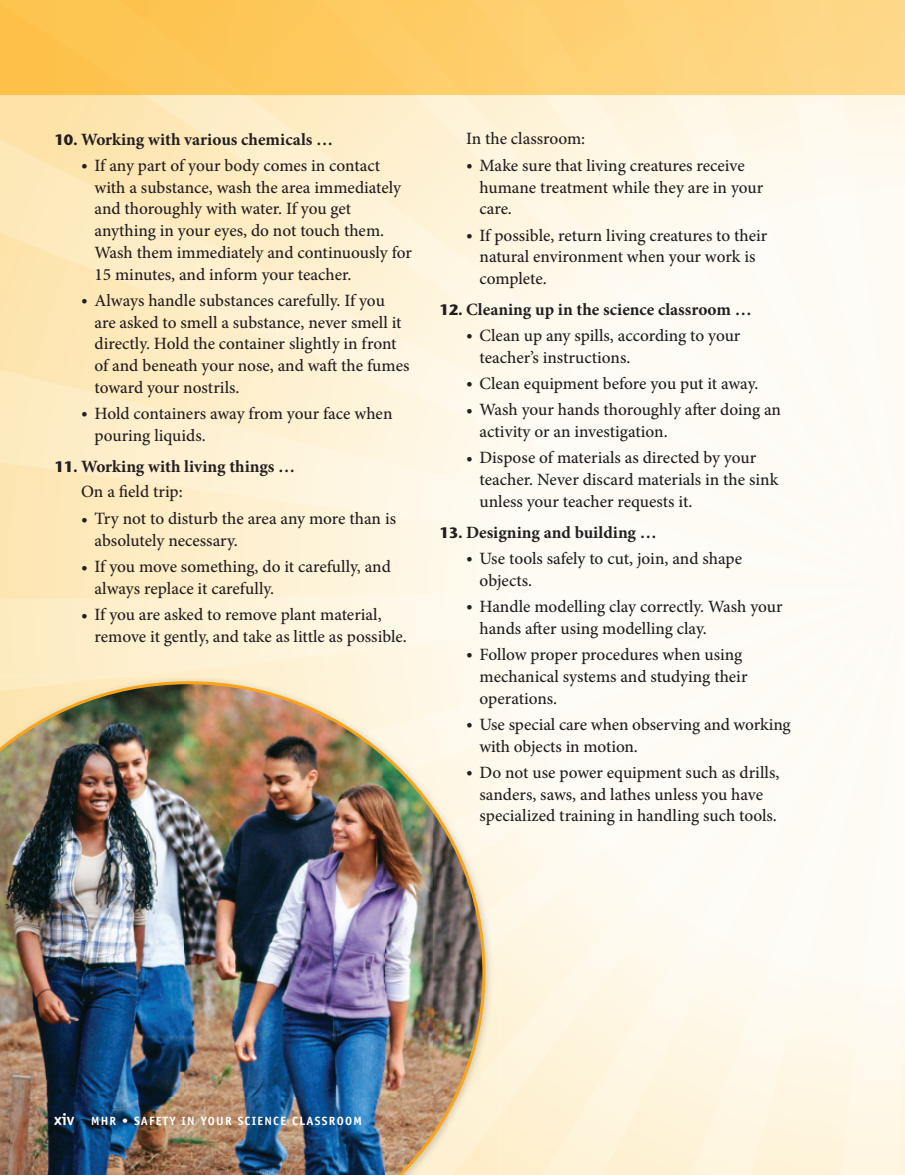
<style>
.page{position:relative;width:905px;height:1175px;background:#fff}
.page>*{position:absolute;margin:0;border:0;box-sizing:border-box;transform-origin:0 0}
.t1{font:500 17.25px/21.8px "Minion Pro";color:#231f20}
.t2{font:700 17.25px/25.5px "Minion Pro";color:#231f20}
.t3{font:700 12px "Officina Sans";letter-spacing:.1em;color:#fff}
.s1{font-family:"Stone Sans";font-size:15px}
.s2{font-weight:500}
.s3{font-size:16.5px}
</style>
<div class="page">
<img style="left:0;top:94px;width:24px;height:582px">
<img style="left:24px;top:94px;width:725px;height:359px">
<img style="left:0;top:0;width:904px;height:94px">
<img style="left:485px;top:833px;width:14px;height:341px">
<img style="left:0;top:681px;width:485px;height:493px">
<p class="t2" style="left:54px;top:128px;width:280px"><span class="s1">10.</span> Working with various chemicals …</p>
<p class="t1" style="left:94px;top:156px;width:319px;text-indent:-13px">• If any part of your body comes in contact with a substance, wash the area immediately and thoroughly with water. If you get anything in your eyes, do not touch them.<br>Wash them immediately and continuously for 15 minutes, and inform your teacher.</p>
<p class="t1" style="left:94px;top:291px;width:316px;text-indent:-13px">• Always handle substances carefully. If you are asked to smell a substance, never smell it directly. Hold the container slightly in front of and beneath your nose, and waft the fumes toward your nostrils.</p>
<p class="t1" style="left:94px;top:404px;width:299px;text-indent:-13px">• Hold containers away from your face when pouring liquids.</p>
<p class="t2" style="left:81px;top:455px;width:216px;text-indent:-27px"><span class="s1">11.</span> Working with living things …<br><span class="s2">On a field trip:</span></p>
<p class="t1" style="left:94px;top:509px;width:303px;text-indent:-13px">• Try not to disturb the area any more than is absolutely necessary.</p>
<p class="t1" style="left:94px;top:557px;width:298px;text-indent:-13px">• If you move something, do it carefully, and always replace it carefully.</p>
<p class="t1" style="left:94px;top:605px;width:314px;text-indent:-13px">• If you are asked to remove plant material, remove it gently, and take as little as possible.</p>
<p class="t1" style="left:466px;top:129px;width:121px">In the classroom:</p>
<p class="t1" style="left:479px;top:156px;width:285px;text-indent:-13px">• Make sure that living creatures receive humane treatment while they are in your care.</p>
<p class="t1" style="left:479px;top:226px;width:289px;text-indent:-13px">• If possible, return living creatures to their natural environment when your work is complete.</p>
<p class="t2" style="left:439px;top:298px;width:314px"><span class="s1">12.</span> Cleaning up in the science classroom …</p>
<p class="t1" style="left:479px;top:326px;width:262px;text-indent:-13px">• Clean up any spills, according to your teacher’s instructions.</p>
<p class="t1" style="left:466px;top:374px;width:294px">• Clean equipment before you put it away.</p>
<p class="t1" style="left:479px;top:400px;width:303px;text-indent:-13px">• Wash your hands thoroughly after doing an activity or an investigation.</p>
<p class="t1" style="left:479px;top:448px;width:300px;text-indent:-13px">• Dispose of materials as directed by your teacher. Never discard materials in the sink unless your teacher requests it.</p>
<p class="t2" style="left:439px;top:521px;width:219px"><span class="s1">13.</span> Designing and building …</p>
<p class="t1" style="left:479px;top:549px;width:264px;text-indent:-13px">• Use tools safely to cut, join, and shape objects.</p>
<p class="t1" style="left:479px;top:597px;width:304px;text-indent:-13px">• Handle modelling clay correctly. Wash your hands after using modelling clay.</p>
<p class="t1" style="left:479px;top:645px;width:269px;text-indent:-13px">• Follow proper procedures when using mechanical systems and studying their operations.</p>
<p class="t1" style="left:479px;top:715px;width:313px;text-indent:-13px">• Use special care when observing and working with objects in motion.</p>
<p class="t1" style="left:479px;top:763px;width:301px;text-indent:-13px">• Do not use power equipment such as drills, sanders, saws, and lathes unless you have specialized training in handling such tools.</p>
<p class="t3" style="left:54px;top:1116px;width:309px"><span class="s3">xiv</span> MHR • SAFETY IN YOUR SCIENCE CLASSROOM</p>
</div>
